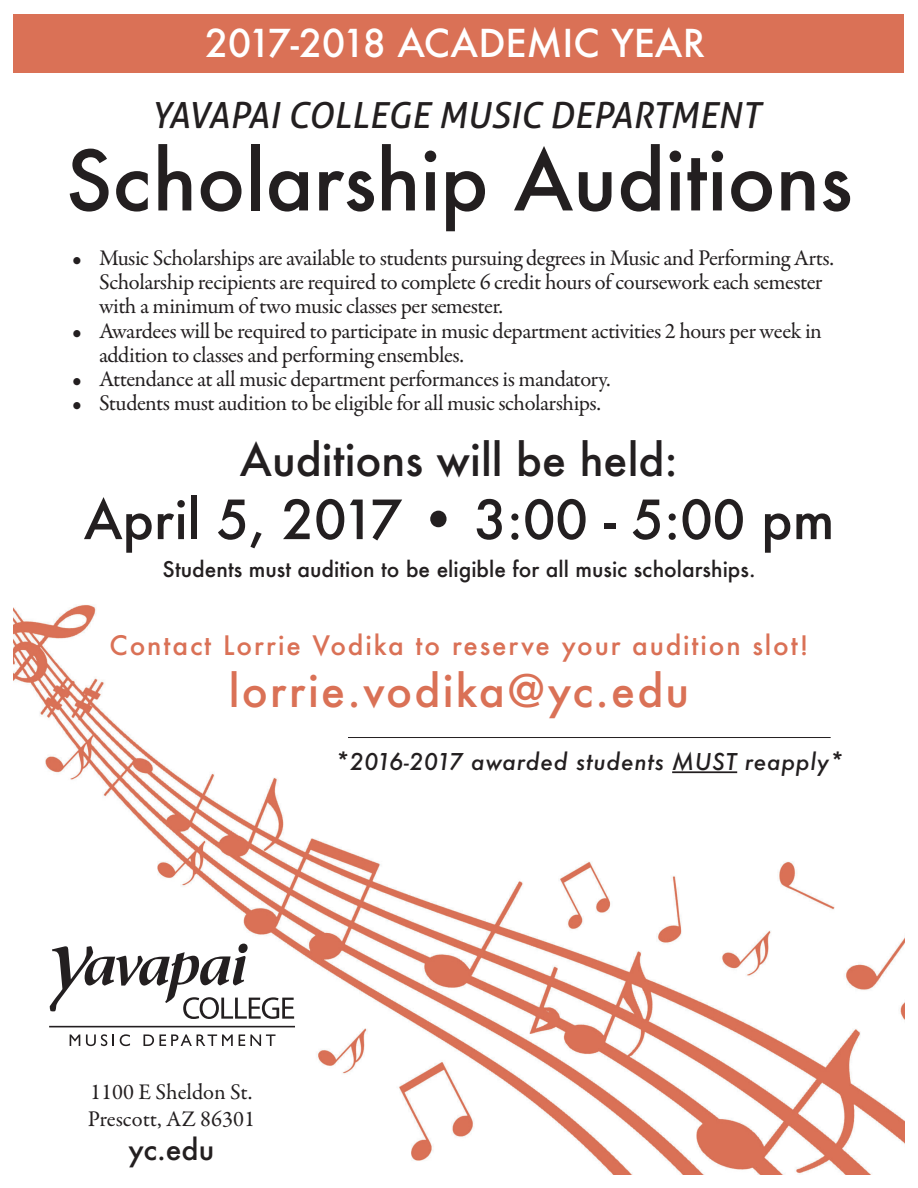
<style>
.page{position:relative;width:918px;height:1188px;background:#fff}
.page>*{position:absolute;margin:0;border:0;box-sizing:border-box;transform-origin:0 0}
.t1{font:500 80.55px "Futura";color:#231f20}
.t2{font:500 52.5px "Futura";color:#231f20}
.t3{font:500 43.5px "Futura";letter-spacing:.05em;color:#da7156}
.t4{font:500 43.5px "Futura";color:#231f20}
.t5{font:500 37.35px "Futura";color:#fff}
.t6{font:italic 36px "Aller";color:#231f20}
.t7{font:500 28.5px "Futura";color:#231f20}
.t8{font:500 26.1px "Futura";letter-spacing:.07em;color:#da7156}
.t9{font:22.5px/24px "Garamond Premr Pro";letter-spacing:-.02em;color:#231f20}
.t10{font:italic 500 22.5px "Futura";letter-spacing:.03em;color:#231f20}
.t11{font:22.5px/27px "Garamond Premr Pro";color:#231f20}
.t12{font:500 21px "Futura";color:#231f20}
</style>
<div class="page">
<img style="left:14px;top:605px;width:890px;height:569px">
<hr style="left:348px;top:737px;width:483px;height:1px;background:#231f20">
<hr style="left:672px;top:771px;width:65px;height:2px;background:#231f20">
<div style="left:14px;top:14px;width:890px;height:59px;background:#da7156"></div>
<div style="left:238px;top:944px;width:10px;height:9px;background:#231f20;border-radius:4px"></div>
<svg style="left:50px;top:946px;width:244px;height:73px"></svg>
<svg style="left:70px;top:1034px;width:10px;height:12px"></svg>
<svg style="left:86px;top:1034px;width:21px;height:12px"></svg>
<svg style="left:113px;top:1034px;width:1px;height:12px"></svg>
<svg style="left:120px;top:1034px;width:10px;height:12px"></svg>
<svg style="left:144px;top:1034px;width:89px;height:12px"></svg>
<svg style="left:239px;top:1034px;width:37px;height:12px"></svg>
<hr style="left:49px;top:1026px;width:246px;height:1px;background:#231f20">
<h3 class="t5" style="left:205px;top:17px;width:502px">2017-2018 ACADEMIC YEAR</h3>
<h3 class="t6" style="left:151px;top:93px;width:611px">YAVAPAI COLLEGE MUSIC DEPARTMENT</h3>
<h1 class="t1" style="left:65px;top:125px;width:789px">Scholarship Auditions</h1>
<p class="t9" style="left:99px;top:247px;width:737px;text-indent:-27px">• Music Scholarships are available to students pursuing degrees in Music and Performing Arts.<br>Scholarship recipients are required to complete 6 credit hours of coursework each semester with a minimum of two music classes per semester.</p>
<p class="t9" style="left:99px;top:319px;width:724px;text-indent:-27px">• Awardees will be required to participate in music department activities 2 hours per week in addition to classes and performing ensembles.</p>
<p class="t9" style="left:72px;top:367px;width:540px">• Attendance at all music department performances is mandatory.</p>
<p class="t9" style="left:72px;top:391px;width:531px">• Students must audition to be eligible for all music scholarships.</p>
<h3 class="t4" style="left:240px;top:430px;width:440px">Auditions will be held:</h3>
<h2 class="t2" style="left:84px;top:484px;width:752px">April 5, 2017 • 3:00 - 5:00 pm</h2>
<p class="t12" style="left:163px;top:554px;width:595px">Students must audition to be eligible for all music scholarships.</p>
<p class="t8" style="left:110px;top:627px;width:700px">Contact Lorrie Vodika to reserve your audition slot!</p>
<h3 class="t3" style="left:229px;top:661px;width:462px">lorrie.vodika@yc.edu</h3>
<p class="t10" style="left:335px;top:746px;width:510px">*2016-2017 awarded students MUST reapply*</p>
<p class="t11" style="left:88px;top:1079px;width:169px">1100 E Sheldon St.<br>Prescott, AZ 86301</p>
<p class="t7" style="left:129px;top:1130px;width:87px">yc.edu</p>
</div>
